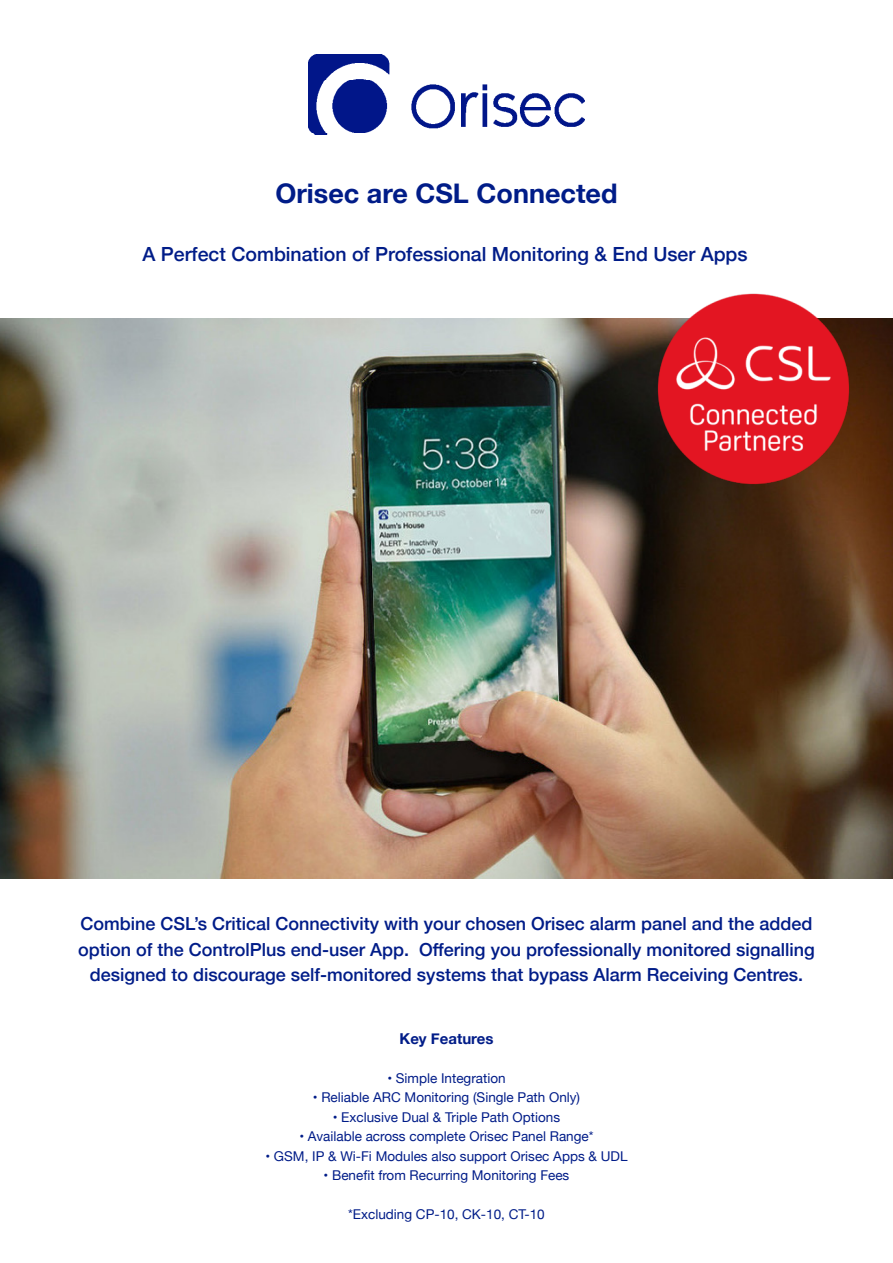
<style>
.page{position:relative;width:893px;height:1263px;background:#fff}
.page>*{position:absolute;margin:0;border:0;box-sizing:border-box;transform-origin:0 0}
.t1{font:700 27px "Helvetica Neue";color:#001c88}
.t2{font:500 19.5px "Helvetica Neue";color:#001c88}
.t3{font:500 18px/25.5px "Helvetica Neue";color:#001c88;text-align:center}
.t4{font:700 15px "Helvetica Neue";color:#001c88}
.t5{font:13.5px "Helvetica Neue";color:#001c88}
</style>
<div class="page">
<img style="left:309px;top:54px;width:275px;height:81px">
<img style="left:0;top:319px;width:893px;height:559px">
<img style="left:657px;top:293px;width:193px;height:192px">
<p class="t1" style="left:275px;top:172px;width:344px">Orisec are CSL Connected</p>
<p class="t2" style="left:142px;top:238px;width:607px">A Perfect Combination of Professional Monitoring &amp; End User Apps</p>
<p class="t3" style="left:78px;top:909px;width:738px">Combine CSL’s Critical Connectivity with your chosen Orisec alarm panel and the added option of the ControlPlus end-user App. Offering you professionally monitored signalling designed to discourage self-monitored systems that bypass Alarm Receiving Centres.</p>
<p class="t4" style="left:399px;top:1026px;width:95px">Key Features</p>
<p class="t5" style="left:387px;top:1068px;width:120px">• Simple Integration</p>
<p class="t5" style="left:313px;top:1088px;width:269px">• Reliable ARC Monitoring (Single Path Only)</p>
<p class="t5" style="left:333px;top:1107px;width:229px">• Exclusive Dual &amp; Triple Path Options</p>
<p class="t5" style="left:299px;top:1127px;width:296px">• Available across complete Orisec Panel Range*</p>
<p class="t5" style="left:265px;top:1146px;width:364px">• GSM, IP &amp; Wi-Fi Modules also support Orisec Apps &amp; UDL</p>
<p class="t5" style="left:324px;top:1166px;width:247px">• Benefit from Recurring Monitoring Fees</p>
<p class="t5" style="left:348px;top:1205px;width:198px">*Excluding CP-10, CK-10, CT-10</p>
</div>
